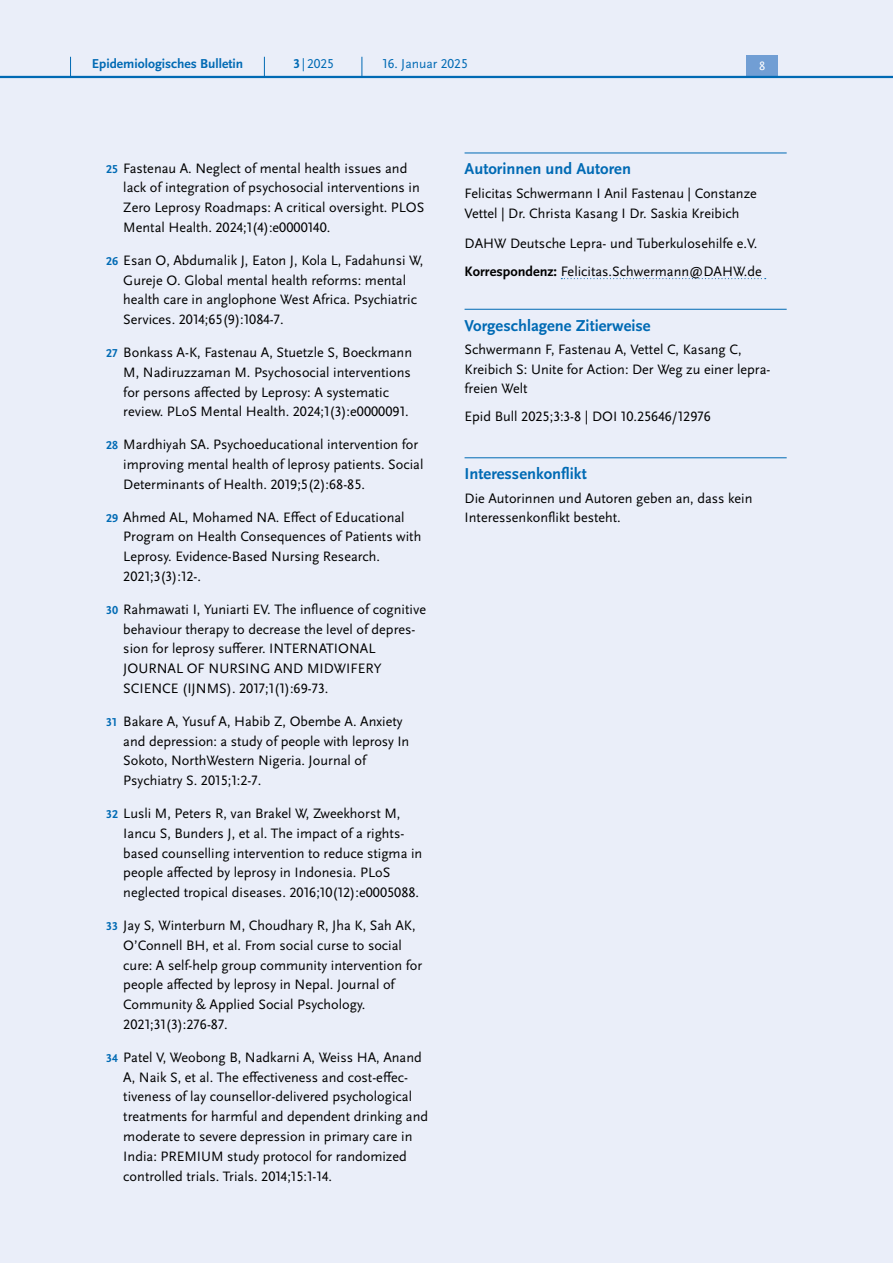
<style>
.page{position:relative;width:893px;height:1263px;background:#fff}
.page>*{position:absolute;margin:0;border:0;box-sizing:border-box;transform-origin:0 0}
.H4_-_Anhang_allererste{font:700 16.5px "Scala Sans Pro";color:#006ab4}
.P_-_Anhang{font:14.25px/19.8px "Scala Sans Pro";color:#000}
.t1{font:700 13.5px "Scala Sans Pro";color:#006ab4}
.t2{font:13.5px "Scala Sans Pro";color:#006ab4}
.t3{font:12.45px "Scala Sans Pro";color:#fff}
.s1{font-weight:700}
.s2{font-weight:700;font-size:12px;color:#006ab4}
</style>
<div class="page">
<div style="left:0;top:77px;width:893px;height:1186px;background:#eaeef9"></div>
<hr style="left:465px;top:153px;width:322px;height:1px;background:#006ab4">
<svg style="left:561px;top:278px;width:205px;height:1px"></svg>
<hr style="left:465px;top:309px;width:322px;height:1px;background:#006ab4">
<hr style="left:465px;top:457px;width:322px;height:1px;background:#006ab4">
<div style="left:0;top:0;width:893px;height:77px;background:#eaeef9"></div>
<div style="left:746px;top:55px;width:32px;height:21px;background:#719ed4"></div>
<hr style="left:0;top:76px;width:893px;height:2px;background:#006ab4">
<svg style="left:70px;top:57px;width:1px;height:19px"></svg>
<svg style="left:264px;top:57px;width:1px;height:19px"></svg>
<svg style="left:362px;top:57px;width:1px;height:19px"></svg>
<p class="t1" style="left:92px;top:55px;width:153px">Epidemiologisches Bulletin</p>
<p class="t2" style="left:294px;top:55px;width:42px"><span class="s1">3</span>|2025</p>
<p class="t2" style="left:383px;top:55px;width:87px">16. Januar 2025</p>
<p class="t3" style="left:759px;top:59px;width:8px">8</p>
<p class="P_-_Anhang" style="left:123px;top:158px;width:303px;text-indent:-17px"><span class="s2">25</span> Fastenau A. Neglect of mental health issues and lack of integration of psychosocial interventions in Zero Leprosy Roadmaps: A critical oversight. PLOS Mental Health. 2024;1(4):e0000140.</p>
<p class="P_-_Anhang" style="left:123px;top:250px;width:302px;text-indent:-17px"><span class="s2">26</span> Esan O, Abdumalik J, Eaton J, Kola L, Fadahunsi W, Gureje O. Global mental health reforms: mental health care in anglophone West Africa. Psychiatric Services. 2014;65(9):1084-7.</p>
<p class="P_-_Anhang" style="left:123px;top:342px;width:290px;text-indent:-17px"><span class="s2">27</span> Bonkass A-K, Fastenau A, Stuetzle S, Boeckmann M, Nadiruzzaman M. Psychosocial interventions for persons affected by Leprosy: A systematic review. PLoS Mental Health. 2024;1(3):e0000091.</p>
<p class="P_-_Anhang" style="left:123px;top:435px;width:302px;text-indent:-17px"><span class="s2">28</span> Mardhiyah SA. Psychoeducational intervention for improving mental health of leprosy patients. Social<br>Determinants of Health. 2019;5(2):68-85.</p>
<p class="P_-_Anhang" style="left:123px;top:507px;width:300px;text-indent:-17px"><span class="s2">29</span> Ahmed AL, Mohamed NA. Effect of Educational Program on Health Consequences of Patients with Leprosy. Evidence-Based Nursing Research.<br>2021;3(3):12-.</p>
<p class="P_-_Anhang" style="left:123px;top:599px;width:304px;text-indent:-17px"><span class="s2">30</span> Rahmawati I, Yuniarti EV. The influence of cognitive behaviour therapy to decrease the level of depres&shy;sion for leprosy sufferer. INTERNATIONAL JOURNAL OF NURSING AND MIDWIFERY SCIENCE (IJNMS). 2017;1(1):69-73.</p>
<p class="P_-_Anhang" style="left:123px;top:711px;width:288px;text-indent:-17px"><span class="s2">31</span> Bakare A, Yusuf A, Habib Z, Obembe A. Anxiety and depression: a study of people with leprosy In Sokoto, NorthWestern Nigeria. Journal of Psychiatry S. 2015;1:2-7.</p>
<p class="P_-_Anhang" style="left:123px;top:803px;width:300px;text-indent:-17px"><span class="s2">32</span> Lusli M, Peters R, van Brakel W, Zweekhorst M, Iancu S, Bunders J, et al. The impact of a rights&shy;based counselling intervention to reduce stigma in people affected by leprosy in Indonesia. PLoS neglected tropical diseases. 2016;10(12):e0005088.</p>
<p class="P_-_Anhang" style="left:123px;top:915px;width:300px;text-indent:-17px"><span class="s2">33</span> Jay S, Winterburn M, Choudhary R, Jha K, Sah AK, O’Connell BH, et al. From social curse to social cure: A self-help group community intervention for people affected by leprosy in Nepal. Journal of Community &amp; Applied Social Psychology.<br>2021;31(3):276-87.</p>
<p class="P_-_Anhang" style="left:123px;top:1047px;width:306px;text-indent:-17px"><span class="s2">34</span> Patel V, Weobong B, Nadkarni A, Weiss HA, Anand A, Naik S, et al. The effectiveness and cost-effec&shy;tiveness of lay counsellor-delivered psychological treatments for harmful and dependent drinking and moderate to severe depression in primary care in India: PREMIUM study protocol for randomized controlled trials. Trials. 2014;15:1-14.</p>
<h4 class="H4_-_Anhang_allererste" style="left:465px;top:159px;width:168px">Autorinnen und Autoren</h4>
<p class="P_-_Anhang" style="left:465px;top:184px;width:294px">Felicitas Schwermann I Anil Fastenau | Constanze<br>Vettel | Dr. Christa Kasang I Dr. Saskia Kreibich</p>
<p class="P_-_Anhang" style="left:465px;top:233px;width:294px">DAHW Deutsche Lepra- und Tuberkulosehilfe e.V.</p>
<p class="P_-_Anhang" style="left:465px;top:261px;width:299px"><span class="s1">Korrespondenz:</span> Felicitas.Schwermann@DAHW.de</p>
<h4 class="H4_-_Anhang_allererste" style="left:465px;top:316px;width:188px">Vorgeschlagene Zitierweise</h4>
<p class="P_-_Anhang" style="left:465px;top:340px;width:306px">Schwermann F, Fastenau A, Vettel C, Kasang C,<br>Kreibich S: Unite for Action: Der Weg zu einer lepra&shy;freien Welt</p>
<p class="P_-_Anhang" style="left:465px;top:407px;width:248px">Epid Bull 2025;3:3-8 | DOI 10.25646/12976</p>
<h4 class="H4_-_Anhang_allererste" style="left:465px;top:464px;width:124px">Interessenkonflikt</h4>
<p class="P_-_Anhang" style="left:465px;top:488px;width:290px">Die Autorinnen und Autoren geben an, dass kein<br>Interessenkonflikt besteht.</p>
</div>
